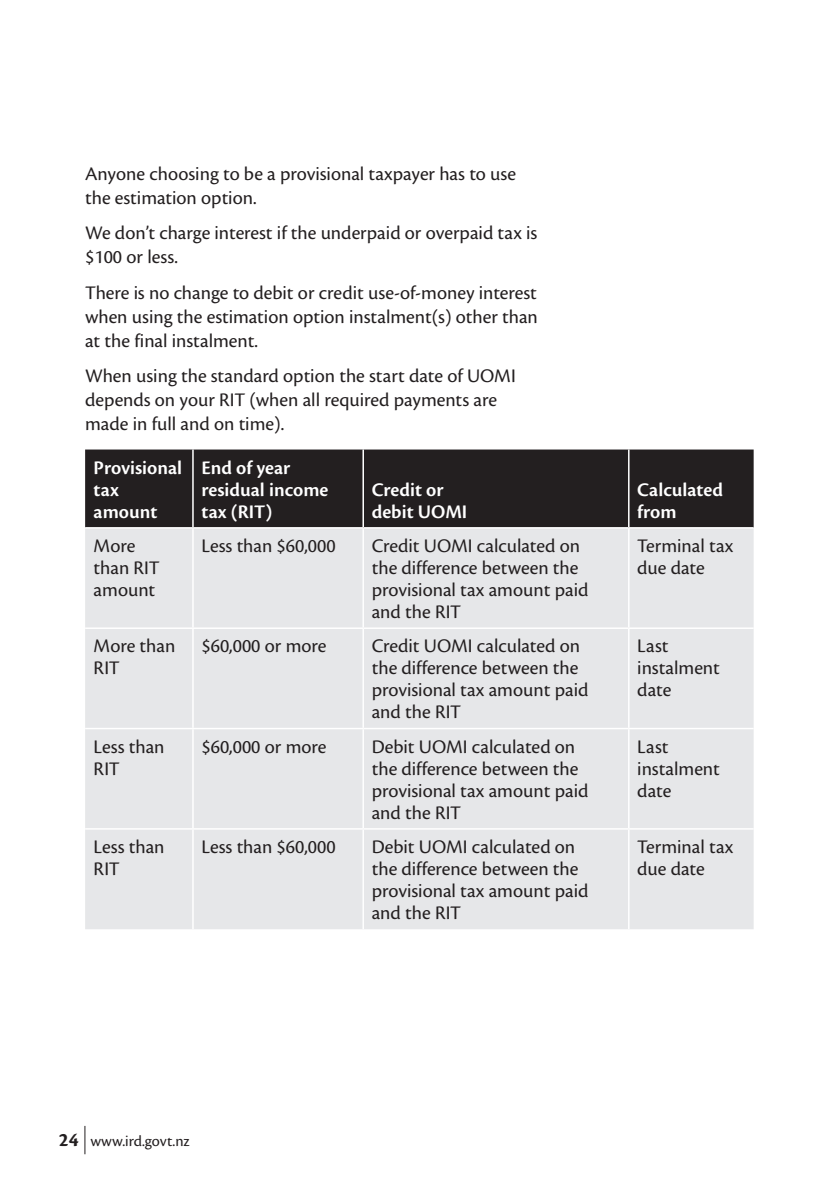
<style>
.page{position:relative;width:840px;height:1191px;background:#fff}
.page>*{position:absolute;margin:0;border:0;box-sizing:border-box;transform-origin:0 0}
.body_text_1mm{font:20px/22px "Cronos Pro";color:#231f20}
.body_text_A5{font:20px/24px "Cronos Pro";color:#231f20}
.body_text_1mm-2{font:600 20px/22px "Cronos Pro";color:#fff}
.t1{font:16px "Cronos Pro";color:#231f20}
.s1{font-weight:700;font-size:20px}
</style>
<div class="page">
<svg style="left:84px;top:1125px;width:1px;height:29px"></svg>
<div style="left:85px;top:449px;width:668px;height:78px;background:#231f20"></div>
<div style="left:85px;top:528px;width:668px;height:401px;background:#e6e7e9"></div>
<hr style="left:192px;top:449px;width:2px;height:78px;background:#fff">
<hr style="left:362px;top:449px;width:2px;height:78px;background:#fff">
<hr style="left:627px;top:449px;width:2px;height:78px;background:#fff">
<hr style="left:192px;top:528px;width:2px;height:99px;background:#fff">
<hr style="left:362px;top:528px;width:2px;height:99px;background:#fff">
<hr style="left:627px;top:528px;width:2px;height:99px;background:#fff">
<hr style="left:85px;top:627px;width:108px;height:2px;background:#fff">
<hr style="left:193px;top:627px;width:170px;height:2px;background:#fff">
<hr style="left:192px;top:629px;width:2px;height:99px;background:#fff">
<hr style="left:363px;top:627px;width:265px;height:2px;background:#fff">
<hr style="left:362px;top:629px;width:2px;height:99px;background:#fff">
<hr style="left:628px;top:627px;width:125px;height:2px;background:#fff">
<hr style="left:627px;top:629px;width:2px;height:99px;background:#fff">
<hr style="left:85px;top:728px;width:108px;height:1px;background:#fff">
<hr style="left:193px;top:728px;width:170px;height:1px;background:#fff">
<hr style="left:192px;top:729px;width:2px;height:99px;background:#fff">
<hr style="left:363px;top:728px;width:265px;height:1px;background:#fff">
<hr style="left:362px;top:729px;width:2px;height:99px;background:#fff">
<hr style="left:628px;top:728px;width:125px;height:1px;background:#fff">
<hr style="left:627px;top:729px;width:2px;height:99px;background:#fff">
<hr style="left:85px;top:828px;width:108px;height:1px;background:#fff">
<hr style="left:193px;top:828px;width:170px;height:1px;background:#fff">
<hr style="left:192px;top:829px;width:2px;height:100px;background:#fff">
<hr style="left:363px;top:828px;width:265px;height:1px;background:#fff">
<hr style="left:362px;top:829px;width:2px;height:100px;background:#fff">
<hr style="left:628px;top:828px;width:125px;height:1px;background:#fff">
<hr style="left:627px;top:829px;width:2px;height:100px;background:#fff">
<p class="body_text_A5" style="left:85px;top:162px;width:432px">Anyone choosing to be a provisional taxpayer has to use the estimation option.</p>
<p class="body_text_A5" style="left:85px;top:221px;width:453px">We don’t charge interest if the underpaid or overpaid tax is $100 or less.</p>
<p class="body_text_A5" style="left:85px;top:281px;width:454px;text-align:justify">There is no change to debit or credit use-of-money interest when using the estimation option instalment(s) other than at the final instalment.</p>
<p class="body_text_A5" style="left:85px;top:364px;width:432px">When using the standard option the start date of UOMI depends on your RIT (when all required payments are made in full and on time).</p>
<p class="body_text_1mm-2" style="left:94px;top:456px;width:90px">Provisional tax amount</p>
<p class="body_text_1mm-2" style="left:201px;top:456px;width:128px">End of year residual income tax (RIT)</p>
<p class="body_text_1mm-2" style="left:371px;top:478px;width:97px">Credit or debit UOMI</p>
<p class="body_text_1mm-2" style="left:637px;top:478px;width:87px">Calculated from</p>
<p class="body_text_1mm" style="left:94px;top:535px;width:67px">More than RIT amount</p>
<p class="body_text_1mm" style="left:201px;top:535px;width:136px">Less than $60,000</p>
<p class="body_text_1mm" style="left:371px;top:535px;width:218px">Credit UOMI calculated on the difference between the provisional tax amount paid and the RIT</p>
<p class="body_text_1mm" style="left:637px;top:535px;width:97px">Terminal tax due date</p>
<p class="body_text_1mm" style="left:94px;top:635px;width:83px">More than<br>RIT</p>
<p class="body_text_1mm" style="left:201px;top:635px;width:126px">$60,000 or more</p>
<p class="body_text_1mm" style="left:371px;top:635px;width:218px">Credit UOMI calculated on the difference between the provisional tax amount paid and the RIT</p>
<p class="body_text_1mm" style="left:637px;top:635px;width:84px">Last instalment date</p>
<p class="body_text_1mm" style="left:94px;top:735px;width:72px">Less than<br>RIT</p>
<p class="body_text_1mm" style="left:201px;top:735px;width:126px">$60,000 or more</p>
<p class="body_text_1mm" style="left:371px;top:735px;width:218px">Debit UOMI calculated on the difference between the provisional tax amount paid and the RIT</p>
<p class="body_text_1mm" style="left:637px;top:735px;width:84px">Last instalment date</p>
<p class="body_text_1mm" style="left:94px;top:836px;width:72px">Less than<br>RIT</p>
<p class="body_text_1mm" style="left:201px;top:836px;width:136px">Less than $60,000</p>
<p class="body_text_1mm" style="left:371px;top:836px;width:218px">Debit UOMI calculated on the difference between the provisional tax amount paid and the RIT</p>
<p class="body_text_1mm" style="left:637px;top:836px;width:97px">Terminal tax due date</p>
<p class="t1" style="left:59px;top:1131px;width:132px"><span class="s1">24</span> www.ird.govt.nz</p>
</div>
